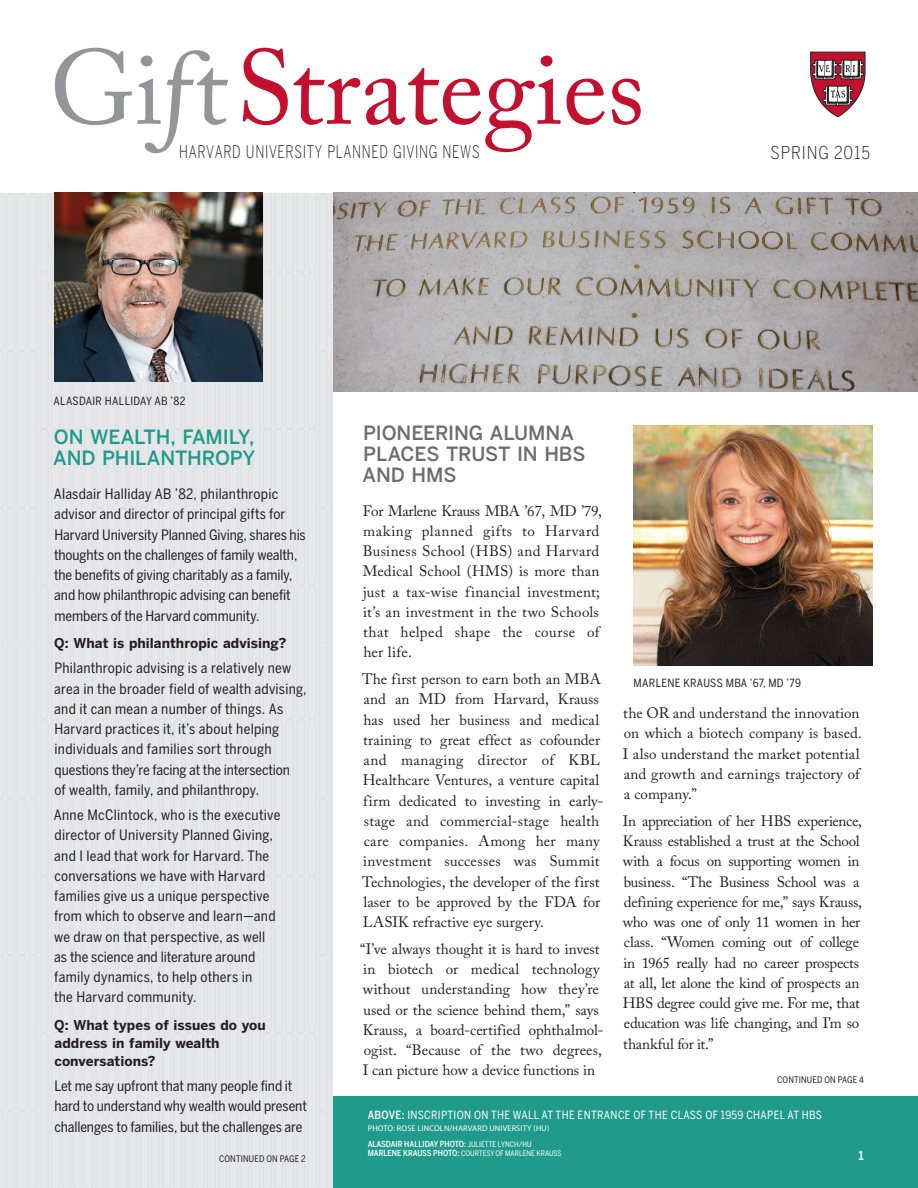
<style>
.page{position:relative;width:918px;height:1188px;background:#fff}
.page>*{position:absolute;margin:0;border:0;box-sizing:border-box;transform-origin:0 0}
.article_headline{font:500 19.5px/21px "Benton Sans";letter-spacing:-.01em;color:#6c6d70}
.article_headline-2{font:500 19.5px/21px "Benton Sans";letter-spacing:-.01em;color:#209a8b}
.t1{font:300 17.7px "Benton Sans Cond";letter-spacing:.05em;color:#231f20}
.t2{font:300 17.25px "Benton Sans Cond";letter-spacing:.045em;color:#231f20;scale:.85 1}
.Text{font:15px/20.2px "Adobe Caslon Pro";color:#231f20}
.Text-2{font:15px/20.2px "Adobe Caslon Pro";letter-spacing:-.02em;color:#231f20}
.Text-3{font:15px/20.2px "Adobe Caslon Pro";letter-spacing:.02em;color:#231f20}
.Answer_text{font:14.25px/20.2px "Benton Sans Cond";letter-spacing:.01em;color:#231f20}
.Question{font:700 13.5px/18px "Benton Sans";letter-spacing:.005em;color:#231f20}
.t3{font:500 12px "Benton Sans";color:#fff}
.Photo_Credit_large{font:11.25px "Benton Sans Cond";letter-spacing:.03em;color:#fff}
.Caption_black{font:11.25px "Benton Sans Cond";letter-spacing:.03em;color:#231f20}
.continued_on{font:9px "Benton Sans Cond";letter-spacing:.01em;color:#231f20}
.Photo_Credit_large-2{font:8.25px "Myriad Pro";letter-spacing:.02em;color:#fff}
.photo_credit_white{font:500 8.25px "Benton Sans Cond";color:#fff}
.photo_credit_white-2{font:7.5px "Benton Sans Cond";color:#fff}
.s1{font-weight:500}
.s2{font-weight:400;font-size:7.5px}
.s3{font-weight:500;font-size:8.25px}
</style>
<div class="page">
<div style="left:333px;top:1096px;width:585px;height:92px;background:#209a8b"></div>
<div style="left:0;top:194px;width:333px;height:994px;background:#e6e7e9"></div>
<img style="left:633px;top:426px;width:240px;height:239px">
<img style="left:333px;top:193px;width:585px;height:199px">
<img style="left:54px;top:193px;width:208px;height:189px">
<svg style="left:243px;top:48px;width:318px;height:104px"></svg>
<svg style="left:567px;top:79px;width:38px;height:46px"></svg>
<svg style="left:612px;top:79px;width:29px;height:46px"></svg>
<svg style="left:55px;top:48px;width:173px;height:105px"></svg>
<svg style="left:810px;top:52px;width:55px;height:65px"></svg>
<p class="t2" style="left:179px;top:141px;width:355px">HARVARD UNIVERSITY PLANNED GIVING NEWS</p>
<p class="t1" style="left:771px;top:142px;width:101px">SPRING 2015</p>
<p class="Caption_black" style="left:54px;top:394px;width:133px">ALASDAIR HALLIDAY AB ’82</p>
<p class="article_headline-2" style="left:53px;top:427px;width:204px">ON WEALTH, FAMILY,<br>AND PHILANTHROPY</p>
<p class="Answer_text" style="left:54px;top:484px;width:254px">Alasdair Halliday AB ’82, philanthropic advisor and director of principal gifts for Harvard University Planned Giving, shares his thoughts on the challenges of family wealth, the benefits of giving charitably as a family, and how philanthropic advising can benefit members of the Harvard community.</p>
<p class="Question" style="left:54px;top:634px;width:234px">Q: What is philanthropic advising?</p>
<p class="Answer_text" style="left:54px;top:658px;width:254px">Philanthropic advising is a relatively new area in the broader field of wealth advising, and it can mean a number of things. As Harvard practices it, it’s about helping individuals and families sort through questions they’re facing at the intersection<br>of wealth, family, and philanthropy.</p>
<p class="Answer_text" style="left:54px;top:805px;width:228px">Anne McClintock, who is the executive director of University Planned Giving, and I lead that work for Harvard. The conversations we have with Harvard families give us a unique perspective from which to observe and learn—and we draw on that perspective, as well as the science and literature around family dynamics, to help others in<br>the Harvard community.</p>
<p class="Question" style="left:54px;top:1016px;width:213px">Q: What types of issues do you address in family wealth conversations?</p>
<p class="Answer_text" style="left:54px;top:1076px;width:254px">Let me say upfront that many people find it hard to understand why wealth would present challenges to families, but the challenges are</p>
<p class="continued_on" style="left:219px;top:1154px;width:88px">CONTINUED ON PAGE 2</p>
<p class="article_headline" style="left:363px;top:422px;width:225px">PIONEERING ALUMNA<br>PLACES TRUST IN HBS<br>AND HMS</p>
<p class="Text-3" style="left:363px;top:500px;width:241px">For Marlene Krauss MBA ’67, MD ’79, making planned gifts to Harvard<br>Business School (HBS) and Harvard<br>Medical School (HMS) is more than just a tax-wise financial investment; it’s an investment in the two Schools that helped shape the course of her life.</p>
<p class="Text" style="left:362px;top:669px;width:243px">The first person to earn both an MBA and an MD from Harvard, Krauss has used her business and medical training to great effect as cofounder and managing director of KBL Healthcare Ventures, a venture capital firm dedicated to investing in early&shy;stage and commercial-stage health care companies. Among her many investment successes was Summit Technologies, the developer of the first laser to be approved by the FDA for LASIK refractive eye surgery.</p>
<p class="Text" style="left:360px;top:939px;width:245px">“I’ve always thought it is hard to invest in biotech or medical technology without understanding how they’re used or the science behind them,” says Krauss, a board-certified ophthalmol&shy;ogist. “Because of the two degrees, I can picture how a device functions in</p>
<p class="Caption_black" style="left:634px;top:676px;width:169px">MARLENE KRAUSS MBA ’67, MD ’79</p>
<p class="Text" style="left:623px;top:703px;width:241px">the OR and understand the innovation on which a biotech company is based.<br>I also understand the market potential and growth and earnings trajectory of a company.”</p>
<p class="Text-2" style="left:623px;top:811px;width:241px">In appreciation of her HBS experience, Krauss established a trust at the School with a focus on supporting women in business. “The Business School was a defining experience for me,” says Krauss, who was one of only 11 women in her class. “Women coming out of college in 1965 really had no career prospects at all, let alone the kind of prospects an HBS degree could give me. For me, that education was life changing, and I’m so thankful for it.”</p>
<p class="continued_on" style="left:777px;top:1074px;width:88px">CONTINUED ON PAGE 4</p>
<p class="Photo_Credit_large" style="left:368px;top:1108px;width:456px"><span class="s1">ABOVE:</span> INSCRIPTION ON THE WALL AT THE ENTRANCE OF THE CLASS OF 1959 CHAPEL AT HBS</p>
<p class="Photo_Credit_large-2" style="left:368px;top:1123px;width:183px">PHOTO: ROSE LINCOLN/HARVARD UNIVERSITY (HU)</p>
<p class="photo_credit_white" style="left:368px;top:1140px;width:165px">ALASDAIR HALLIDAY PHOTO: <span class="s2">JULIETTE LYNCH/HU</span></p>
<p class="photo_credit_white-2" style="left:368px;top:1149px;width:195px"><span class="s3">MARLENE KRAUSS PHOTO:</span> COURTESY OF MARLENE KRAUSS</p>
<p class="t3" style="left:859px;top:1148px;width:7px">1</p>
</div>
